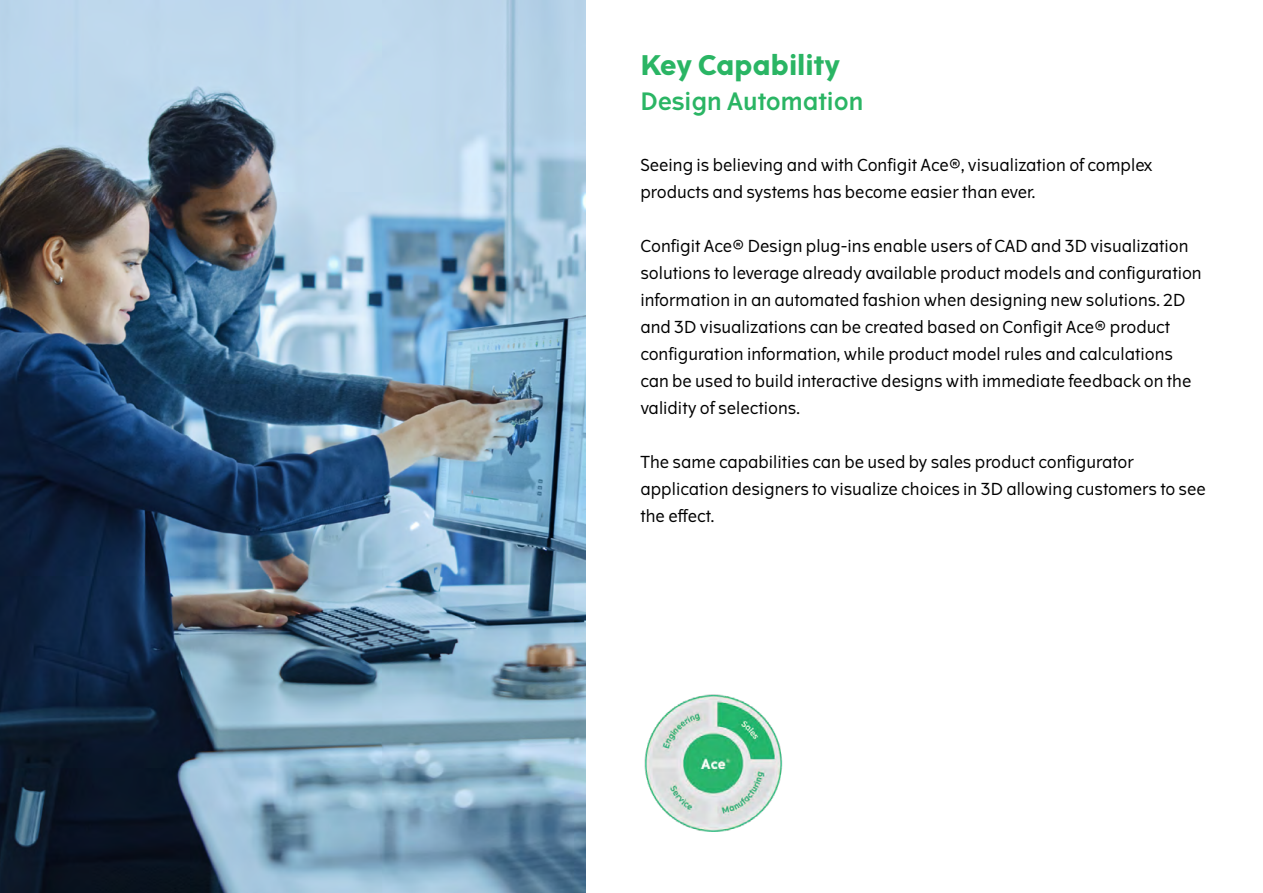
<style>
.page{position:relative;width:1263px;height:893px;background:#fff}
.page>*{position:absolute;margin:0;border:0;box-sizing:border-box;transform-origin:0 0}
.t1{font:700 27px "The Wave";color:#2ab564}
.t2{font:600 24px "The Wave";color:#2ab564}
.t3{font:16.5px/27px "The Wave";color:#000}
</style>
<div class="page">
<img style="left:0;top:0;width:585px;height:893px">
<img style="left:644px;top:694px;width:139px;height:138px">
<h1 class="t1" style="left:640px;top:48px;width:202px">Key Capability</h1>
<h2 class="t2" style="left:640px;top:86px;width:225px">Design Automation</h2>
<p class="t3" style="left:640px;top:152px;width:513px">Seeing is believing and with Configit Ace®, visualization of complex products and systems has become easier than ever.</p>
<p class="t3" style="left:640px;top:233px;width:563px">Configit Ace® Design plug-ins enable users of CAD and 3D visualization solutions to leverage already available product models and configuration information in an automated fashion when designing new solutions. 2D and 3D visualizations can be created based on Configit Ace® product configuration information, while product model rules and calculations can be used to build interactive designs with immediate feedback on the validity of selections.</p>
<p class="t3" style="left:640px;top:449px;width:567px">The same capabilities can be used by sales product configurator application designers to visualize choices in 3D allowing customers to see the effect.</p>
</div>
